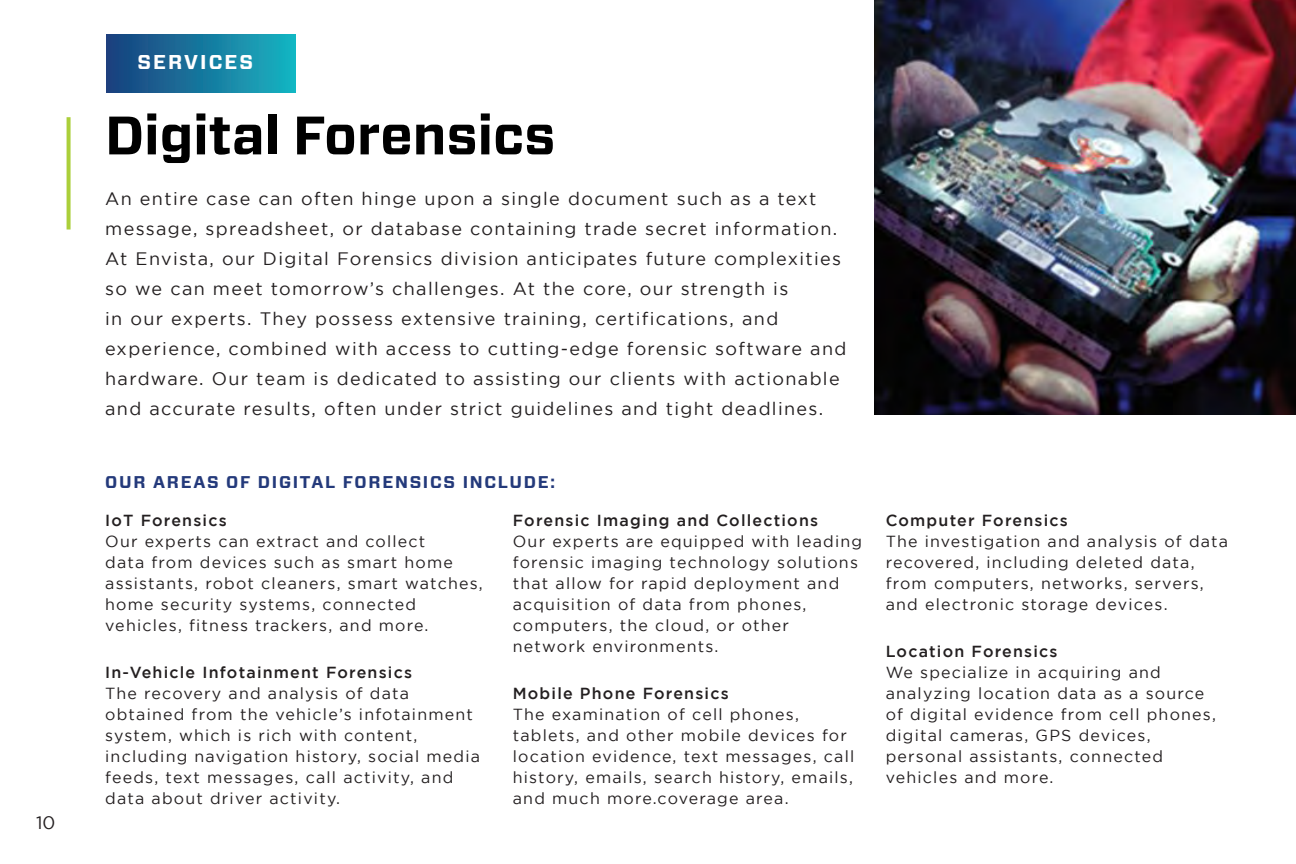
<style>
.page{position:relative;width:1296px;height:864px;background:#fff}
.page>*{position:absolute;margin:0;border:0;box-sizing:border-box;transform-origin:0 0}
.t1{font:700 54px "Forza";color:#000}
.t2{font:700 20px "Forza";letter-spacing:.1em;color:#fff}
.t3{font:18px/30px "Gotham";letter-spacing:.075em;color:#231f20}
.t4{font:700 17px "Forza";letter-spacing:.1em;color:#243a7b}
.t5{font:16px/21px "Gotham";letter-spacing:.075em;color:#231f20}
.t6{font:500 16px "Gotham";letter-spacing:.075em;color:#231f20}
</style>
<div class="page">
<svg style="left:67px;top:117px;width:4px;height:113px"></svg>
<div style="left:107px;top:35px;width:188px;height:58px;background:linear-gradient(to right,#1a3e7c,#17b3c1)"></div>
<img style="left:875px;top:0;width:421px;height:415px">
<p class="t3" style="left:36px;top:807px;width:21px">10</p>
<p class="t2" style="left:137px;top:49px;width:117px">SERVICES</p>
<p class="t1" style="left:105px;top:99px;width:452px">Digital Forensics</p>
<p class="t3" style="left:105px;top:183px;width:743px">An entire case can often hinge upon a single document such as a text message, spreadsheet, or database containing trade secret information.<br>At Envista, our Digital Forensics division anticipates future complexities so we can meet tomorrow’s challenges. At the core, our strength is<br>in our experts. They possess extensive training, certifications, and experience, combined with access to cutting-edge forensic software and hardware. Our team is dedicated to assisting our clients with actionable and accurate results, often under strict guidelines and tight deadlines.</p>
<p class="t4" style="left:105px;top:470px;width:451px">OUR AREAS OF DIGITAL FORENSICS INCLUDE:</p>
<p class="t6" style="left:105px;top:511px;width:123px">IoT Forensics</p>
<p class="t5" style="left:105px;top:530px;width:379px">Our experts can extract and collect<br>data from devices such as smart home assistants, robot cleaners, smart watches, home security systems, connected vehicles, fitness trackers, and more.</p>
<p class="t6" style="left:105px;top:663px;width:308px">In-Vehicle Infotainment Forensics</p>
<p class="t5" style="left:105px;top:682px;width:376px">The recovery and analysis of data obtained from the vehicle’s infotainment system, which is rich with content, including navigation history, social media feeds, text messages, call activity, and data about driver activity.</p>
<p class="t6" style="left:513px;top:511px;width:307px">Forensic Imaging and Collections</p>
<p class="t5" style="left:513px;top:530px;width:351px">Our experts are equipped with leading forensic imaging technology solutions that allow for rapid deployment and acquisition of data from phones, computers, the cloud, or other network environments.</p>
<p class="t6" style="left:513px;top:684px;width:217px">Mobile Phone Forensics</p>
<p class="t5" style="left:513px;top:704px;width:343px">The examination of cell phones, tablets, and other mobile devices for location evidence, text messages, call history, emails, search history, emails, and much more.coverage area.</p>
<p class="t6" style="left:886px;top:511px;width:184px">Computer Forensics</p>
<p class="t5" style="left:886px;top:530px;width:344px">The investigation and analysis of data recovered, including deleted data, from computers, networks, servers, and electronic storage devices.</p>
<p class="t6" style="left:886px;top:642px;width:173px">Location Forensics</p>
<p class="t5" style="left:886px;top:662px;width:332px">We specialize in acquiring and analyzing location data as a source of digital evidence from cell phones, digital cameras, GPS devices, personal assistants, connected vehicles and more.</p>
</div>
